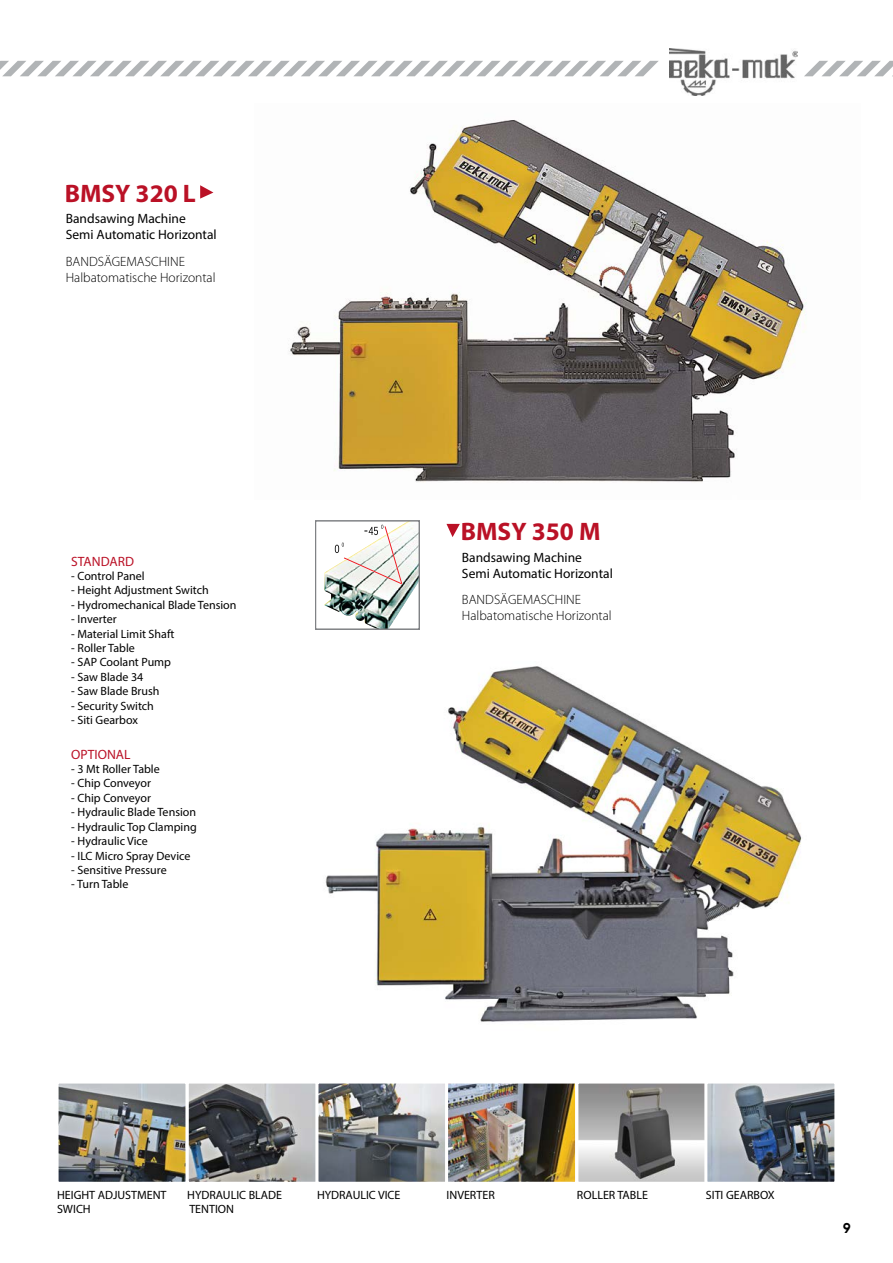
<style>
.page{position:relative;width:893px;height:1263px;background:#fff}
.page>*{position:absolute;margin:0;border:0;box-sizing:border-box;transform-origin:0 0}
.t1{font:700 25.35px "Myriad Pro";color:#ba1126}
.t2{font:300 13.5px/16.2px "Myriad Pro";color:#000}
.t3{font:13.5px/16.2px "Myriad Pro";color:#000}
.t4{font:13.5px "Myriad Pro";color:#ba1126}
.t5{font:700 13.5px "Avalon";color:#000}
.t6{font:12px/14.4px "Myriad Pro";color:#000}
</style>
<div class="page">
<svg style="left:0;top:61px;width:659px;height:15px"></svg>
<svg style="left:804px;top:61px;width:89px;height:15px"></svg>
<img style="left:670px;top:48px;width:127px;height:48px">
<svg style="left:200px;top:185px;width:13px;height:14px"></svg>
<img style="left:325px;top:666px;width:477px;height:356px">
<img style="left:289px;top:120px;width:517px;height:362px">
<svg style="left:446px;top:524px;width:14px;height:13px"></svg>
<img style="left:324px;top:524px;width:92px;height:102px">
<div style="left:315px;top:521px;width:104px;height:108px;border:2px solid #808285"></div>
<svg style="left:335px;top:525px;width:68px;height:60px"></svg>
<img style="left:60px;top:1084px;width:773px;height:97px">
<div style="left:56px;top:1080px;width:133px;height:105px;border:3px solid #fff"></div>
<div style="left:186px;top:1080px;width:133px;height:105px;border:3px solid #fff"></div>
<div style="left:315px;top:1080px;width:133px;height:105px;border:3px solid #fff"></div>
<div style="left:445px;top:1080px;width:133px;height:105px;border:3px solid #fff"></div>
<div style="left:575px;top:1080px;width:133px;height:105px;border:3px solid #fff"></div>
<div style="left:704px;top:1080px;width:133px;height:105px;border:3px solid #fff"></div>
<h1 class="t1" style="left:65px;top:177px;width:133px">BMSY 320 L</h1>
<p class="t3" style="left:66px;top:210px;width:152px">Bandsawing Machine<br>Semi Automatic Horizontal</p>
<p class="t2" style="left:66px;top:253px;width:151px">BANDSÄGEMASCHINE<br>Halbatomatische Horizontal</p>
<p class="t4" style="left:71px;top:553px;width:64px">STANDARD</p>
<p class="t6" style="left:71px;top:569px;width:75px">- Control Panel</p>
<p class="t6" style="left:71px;top:583px;width:139px">- Height Adjustment Switch</p>
<p class="t6" style="left:71px;top:597px;width:167px">- Hydromechanical Blade Tension</p>
<p class="t6" style="left:71px;top:612px;width:47px">- Inverter</p>
<p class="t6" style="left:71px;top:626px;width:105px">- Material Limit Shaft</p>
<p class="t6" style="left:71px;top:641px;width:65px">- Roller Table</p>
<p class="t6" style="left:71px;top:655px;width:101px">- SAP Coolant Pump</p>
<p class="t6" style="left:71px;top:669px;width:74px">- Saw Blade 34</p>
<p class="t6" style="left:71px;top:684px;width:90px">- Saw Blade Brush</p>
<p class="t6" style="left:71px;top:698px;width:84px">- Security Switch</p>
<p class="t6" style="left:71px;top:713px;width:68px">- Siti Gearbox</p>
<p class="t4" style="left:71px;top:746px;width:61px">OPTIONAL</p>
<p class="t6" style="left:71px;top:762px;width:90px">- 3 Mt Roller Table</p>
<p class="t6" style="left:71px;top:776px;width:81px">- Chip Conveyor</p>
<p class="t6" style="left:71px;top:790px;width:81px">- Chip Conveyor</p>
<p class="t6" style="left:71px;top:805px;width:126px">- Hydraulic Blade Tension</p>
<p class="t6" style="left:71px;top:819px;width:127px">- Hydraulic Top Clamping</p>
<p class="t6" style="left:71px;top:834px;width:78px">- Hydraulic Vice</p>
<p class="t6" style="left:71px;top:848px;width:121px">- ILC Micro Spray Device</p>
<p class="t6" style="left:71px;top:862px;width:97px">- Sensitive Pressure</p>
<p class="t6" style="left:71px;top:877px;width:59px">- Turn Table</p>
<h1 class="t1" style="left:461px;top:515px;width:141px">BMSY 350 M</h1>
<p class="t3" style="left:462px;top:549px;width:152px">Bandsawing Machine<br>Semi Automatic Horizontal</p>
<p class="t2" style="left:462px;top:592px;width:151px">BANDSÄGEMASCHINE<br>Halbatomatische Horizontal</p>
<p class="t6" style="left:57px;top:1187px;width:111px">HEIGHT ADJUSTMENT<br>SWICH</p>
<p class="t6" style="left:187px;top:1187px;width:96px">HYDRAULIC BLADE<br>TENTION</p>
<p class="t6" style="left:317px;top:1187px;width:85px">HYDRAULIC VICE</p>
<p class="t6" style="left:447px;top:1187px;width:50px">INVERTER</p>
<p class="t6" style="left:577px;top:1187px;width:72px">ROLLER TABLE</p>
<p class="t6" style="left:706px;top:1187px;width:70px">SITI GEARBOX</p>
<p class="t5" style="left:843px;top:1218px;width:9px">9</p>
</div>
